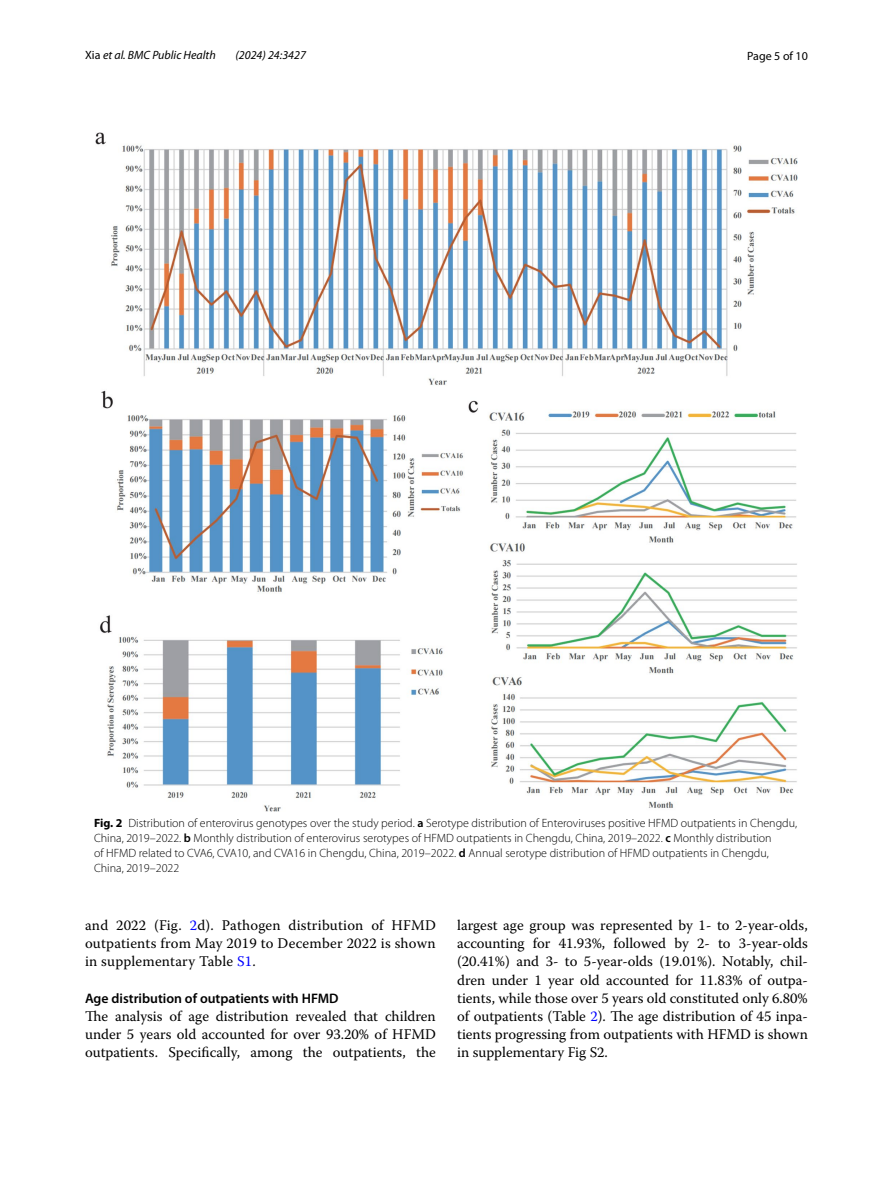
<style>
.page{position:relative;width:893px;height:1187px;background:#fff}
.page>*{position:absolute;margin:0;border:0;box-sizing:border-box;transform-origin:0 0}
.t1{font:14.7px/18px "Warnock Pro";color:#000;text-align:justify}
.t2{font:600 13.8px "Myriad Pro";color:#000}
.t3{font:300 12px/15px "Myriad Pro";color:#000}
.t4{font:italic 12px "Myriad Pro";color:#000}
.t5{font:12px "Myriad Pro";color:#000}
.s1{font-style:normal}
.s2{font-weight:700}
.s3{font-weight:600}
.s4{color:#00f}
</style>
<div class="page">
<img style="left:96px;top:133px;width:701px;height:678px">
<p class="t4" style="left:85px;top:48px;width:132px"><span class="s1">Xia</span> et al. BMC Public Health</p>
<p class="t4" style="left:235px;top:48px;width:72px">(2024) 24:3427</p>
<p class="t5" style="left:747px;top:48px;width:62px">Page 5 of 10</p>
<p class="t3" style="left:94px;top:815px;width:704px"><span class="s2">Fig. 2</span> Distribution of enterovirus genotypes over the study period. <span class="s3">a</span> Serotype distribution of Enteroviruses positive HFMD outpatients in Chengdu, China, 2019–2022. <span class="s3">b</span> Monthly distribution of enterovirus serotypes of HFMD outpatients in Chengdu, China, 2019–2022. <span class="s3">c</span> Monthly distribution<br>of HFMD related to CVA6, CVA10, and CVA16 in Chengdu, China, 2019–2022. <span class="s3">d</span> Annual serotype distribution of HFMD outpatients in Chengdu, China, 2019–2022</p>
<p class="t1" style="left:85px;top:916px;width:352px">and 2022 (Fig. <span class="s4">2</span>d). Pathogen distribution of HFMD outpatients from May 2019 to December 2022 is shown in supplementary Table <span class="s4">S1</span>.</p>
<p class="t2" style="left:85px;top:989px;width:255px">Age distribution of outpatients with HFMD</p>
<p class="t1" style="left:85px;top:1006px;width:352px">The analysis of age distribution revealed that children under 5 years old accounted for over 93.20% of HFMD outpatients. Specifically, among the outpatients, the</p>
<p class="t1" style="left:457px;top:916px;width:352px">largest age group was represented by 1- to 2-year-olds, accounting for 41.93%, followed by 2- to 3-year-olds (20.41%) and 3- to 5-year-olds (19.01%). Notably, chil&shy;dren under 1 year old accounted for 11.83% of outpa&shy;tients, while those over 5 years old constituted only 6.80% of outpatients (Table <span class="s4">2</span>). The age distribution of 45 inpa&shy;tients progressing from outpatients with HFMD is shown in supplementary Fig S2.</p>
</div>
